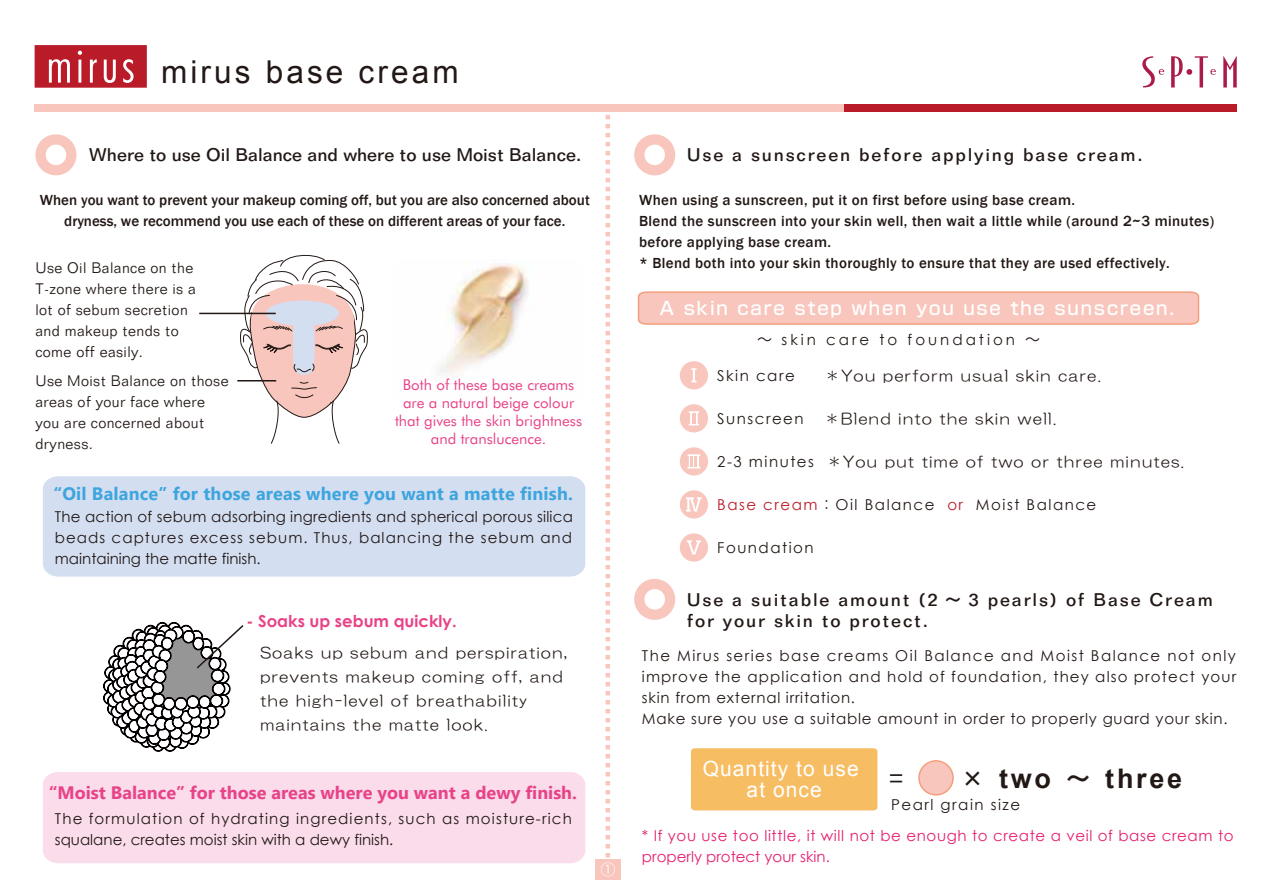
<style>
.page{position:relative;width:1263px;height:893px;background:#fff}
.page>*{position:absolute;margin:0;border:0;box-sizing:border-box;transform-origin:0 0}
.t1{font:31.5px "Arial";letter-spacing:.1em;color:#221815}
.t2{font:700 27px "Arial";letter-spacing:.1em;color:#221815}
.t3{font:27px "MS UI Gothic";color:#221815}
.t4{font:21px/21px "Arial";letter-spacing:.05em;color:#fff;text-align:center}
.t5{font:500 18px/21px "Folio BT";letter-spacing:.1em;color:#221815}
.t6{font:700 18px "Segoe UI";color:#e84388}
.t7{font:700 18px "Segoe UI";letter-spacing:.01em;color:#3ea5de}
.t8{font:500 18px "Folio BT";color:#221815}
.t9{font:500 18px "Shin Go Pro";letter-spacing:.1em;color:#fff}
.t10{font:700 16.5px "Century Gothic";color:#e84388}
.t11{font:15px/21px "Century Gothic";letter-spacing:.075em;color:#221815}
.t12{font:500 15px/21px "Franklin Gothic";letter-spacing:.025em;color:#221815}
.t13{font:15px/24px "HG Maru Gothic MPRO";letter-spacing:.1em;color:#221815}
.t14{font:300 15px/21px "Folio BT";letter-spacing:.025em;color:#221815}
.t15{font:500 15px/21px "Franklin Gothic";color:#221815;text-align:center}
.t16{font:15px/21px "Century Gothic";letter-spacing:.04em;color:#e61e70}
.t17{font:15px/18px "Futura BT";color:#e84388;text-align:center}
.t18{font:15px "Century Gothic";letter-spacing:.1em;color:#221815}
.t19{font:15px "Century Gothic";letter-spacing:.2em;color:#221815}
.s1{font-family:"Koz Go Pro"}
.s2{font-family:"Century Gothic"}
.s3{color:#b91b29}
.s4{font-family:"HG Maru Gothic MPRO"}
.s5{font-family:"MS Gothic";font-weight:400}
.s6{font-family:"MS UI Gothic";font-weight:400}
</style>
<div class="page">
<div style="left:691px;top:748px;width:186px;height:62px;background:#f7bd63"></div>
<img style="left:439px;top:264px;width:89px;height:111px">
<div style="left:843px;top:105px;width:394px;height:7px;background:#b91b29"></div>
<div style="left:35px;top:105px;width:809px;height:7px;background:#f8c6bd"></div>
<svg style="left:35px;top:45px;width:112px;height:43px;background:#c23b47"></svg>
<svg style="left:35px;top:134px;width:41px;height:41px"></svg>
<svg style="left:634px;top:134px;width:41px;height:41px"></svg>
<svg style="left:634px;top:579px;width:41px;height:41px"></svg>
<svg style="left:239px;top:254px;width:129px;height:190px"></svg>
<hr style="left:199px;top:313px;width:77px;height:1px;background:#221815">
<hr style="left:237px;top:380px;width:39px;height:1px;background:#221815">
<div style="left:43px;top:772px;width:542px;height:91px;background:#fadcea"></div>
<div style="left:43px;top:476px;width:542px;height:101px;background:#d3def1"></div>
<svg style="left:103px;top:622px;width:141px;height:129px"></svg>
<div style="left:919px;top:761px;width:34px;height:34px;background:#f8c6bd;border-radius:50%"></div>
<div style="left:918px;top:760px;width:36px;height:36px;border:2px solid #f39f7d;border-radius:50%"></div>
<div style="left:595px;top:859px;width:25px;height:20px;background:#f8c6bd"></div>
<svg style="left:680px;top:361px;width:28px;height:28px"></svg>
<svg style="left:680px;top:404px;width:28px;height:28px"></svg>
<svg style="left:680px;top:447px;width:28px;height:28px"></svg>
<svg style="left:680px;top:490px;width:28px;height:29px"></svg>
<svg style="left:680px;top:533px;width:28px;height:29px"></svg>
<svg style="left:637px;top:291px;width:563px;height:34px;background:#f7c3b8"></svg>
<svg style="left:601px;top:115px;width:14px;height:761px"></svg>
<svg style="left:1223px;top:56px;width:14px;height:31px"></svg>
<svg style="left:1142px;top:56px;width:22px;height:31px"></svg>
<svg style="left:1171px;top:56px;width:45px;height:31px"></svg>
<h1 class="t1" style="left:161px;top:51px;width:299px">mirus base cream</h1>
<p class="t8" style="left:89px;top:144px;width:493px">Where to use Oil Balance and where to use Moist Balance.</p>
<p class="t15" style="left:40px;top:190px;width:551px">When you want to prevent your makeup coming off, but you are also concerned about dryness, we recommend you use each of these on different areas of your face.</p>
<p class="t14" style="left:35px;top:257px;width:162px">Use Oil Balance on the<br>T-zone where there is a lot of sebum secretion and makeup tends to come off easily.</p>
<p class="t14" style="left:35px;top:370px;width:195px">Use Moist Balance on those areas of your face where you are concerned about dryness.</p>
<p class="t17" style="left:395px;top:376px;width:189px">Both of these base creams are a natural beige colour that gives the skin brightness and translucence.</p>
<p class="t7" style="left:53px;top:480px;width:521px">“Oil Balance” for those areas where you want a matte finish.</p>
<p class="t11" style="left:55px;top:505px;width:519px;text-align:justify">The action of sebum adsorbing ingredients and spherical porous silica beads captures excess sebum. Thus, balancing the sebum and maintaining the matte finish.</p>
<p class="t10" style="left:247px;top:608px;width:212px">- Soaks up sebum quickly.</p>
<p class="t13" style="left:260px;top:640px;width:308px">Soaks up sebum and perspiration, prevents makeup coming off, and the high-level of breathability maintains the matte look.</p>
<p class="t6" style="left:49px;top:780px;width:530px">“Moist Balance” for those areas where you want a dewy finish.</p>
<p class="t11" style="left:55px;top:808px;width:518px">The formulation of hydrating ingredients, such as moisture-rich squalane, creates moist skin with a dewy finish.</p>
<p class="t5" style="left:687px;top:144px;width:457px">Use a sunscreen before applying base cream.</p>
<p class="t12" style="left:639px;top:190px;width:577px">When using a sunscreen, put it on first before using base cream.<br>Blend the sunscreen into your skin well, then wait a little while (around 2~3 minutes) before applying base cream.<br>* Blend both into your skin thoroughly to ensure that they are used effectively.</p>
<p class="t9" style="left:659px;top:293px;width:516px">A skin care step when you use the sunscreen.</p>
<p class="t19" style="left:757px;top:329px;width:285px"><span class="s1">～</span> skin care to foundation <span class="s1">～</span></p>
<p class="t18" style="left:717px;top:366px;width:79px">Skin care</p>
<p class="t13" style="left:825px;top:364px;width:277px">＊You perform usual skin care.</p>
<p class="t18" style="left:717px;top:408px;width:88px">Sunscreen</p>
<p class="t13" style="left:825px;top:407px;width:233px">＊Blend into the skin well.</p>
<p class="t13" style="left:717px;top:450px;width:468px"><span class="s2">2-3 minutes</span> ＊You put time of two or three minutes.</p>
<p class="t18" style="left:717px;top:494px;width:381px"><span class="s3">Base cream</span><span class="s4">：</span>Oil Balance <span class="s3">or</span> Moist Balance</p>
<p class="t18" style="left:717px;top:537px;width:98px">Foundation</p>
<p class="t5" style="left:687px;top:589px;width:528px">Use a suitable amount (2 <span class="s5">～</span> 3 pearls) of Base Cream for your skin to protect.</p>
<p class="t11" style="left:642px;top:645px;width:596px">The Mirus series base creams Oil Balance and Moist Balance not only improve the application and hold of foundation, they also protect your skin from external irritation.<br>Make sure you use a suitable amount in order to properly guard your skin.</p>
<h3 class="t4" style="left:703px;top:759px;width:157px">Quantity to use at once</h3>
<h2 class="t3" style="left:890px;top:765px;width:36px">=　</h2>
<h2 class="t2" style="left:959px;top:761px;width:224px"><span class="s6">×</span> two <span class="s6">～</span> three</h2>
<p class="t18" style="left:891px;top:794px;width:131px">Pearl grain size</p>
<p class="t16" style="left:642px;top:825px;width:593px">* If you use too little, it will not be enough to create a veil of base cream to properly protect your skin.</p>
</div>
